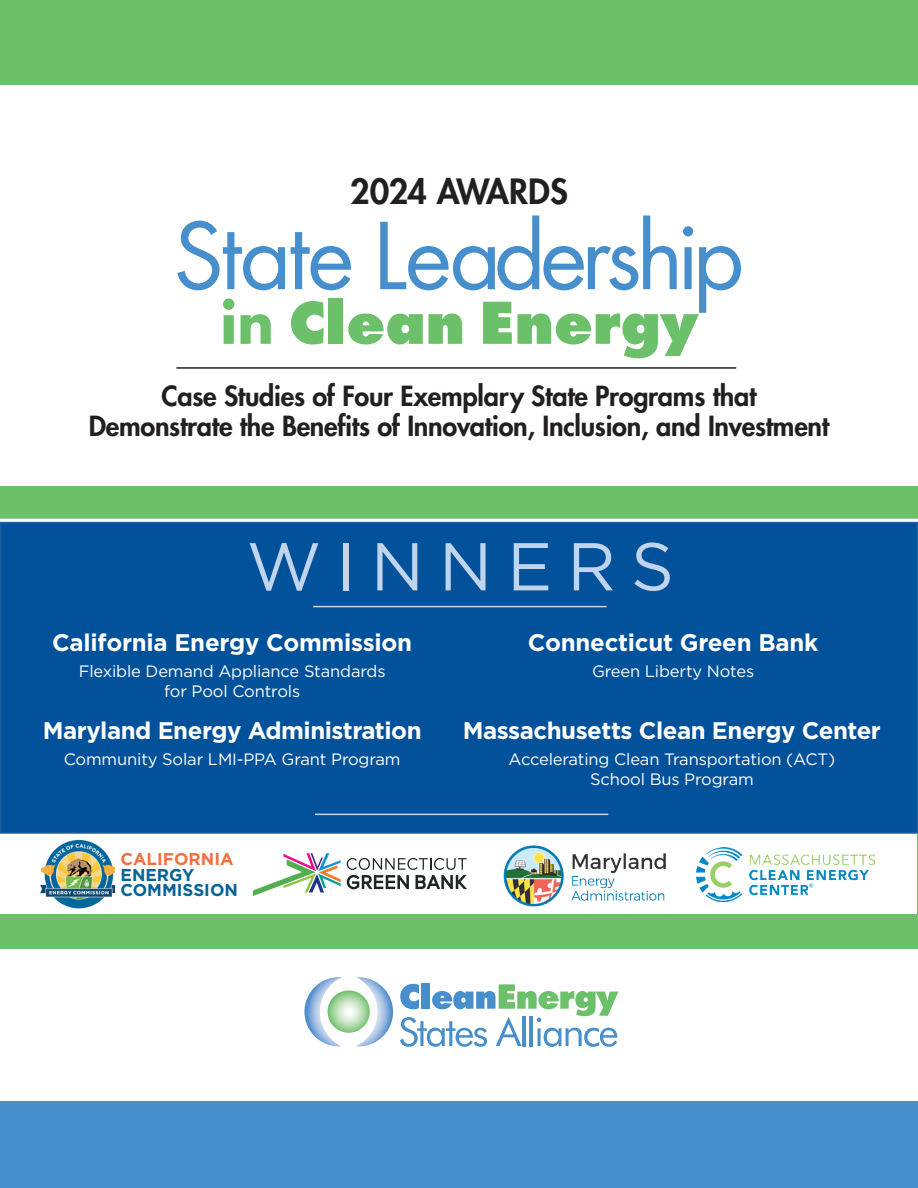
<style>
.page{position:relative;width:918px;height:1188px;background:#fff}
.page>*{position:absolute;margin:0;border:0;box-sizing:border-box;transform-origin:0 0}
.t1{font:89.4px "Futura Std";letter-spacing:-.06em;color:#468fcc}
.t2{font:67.5px "Gotham";letter-spacing:.22em;color:#c0d4ed}
.t3{font:800 55.8px "Futura Std";color:#6bc069}
.t4{font:800 33.9px "Futura Std";letter-spacing:-.01em;color:#231f20}
.t5{font:800 27px/30px "Futura Std";letter-spacing:-.01em;color:#231f20;text-align:center}
.t6{font:700 24px "Gotham";letter-spacing:-.02em;color:#fff}
.t7{font:700 17.1px/15.6px "Gotham";color:#076297}
.t8{font:700 17.1px "Gotham";color:#ef7140}
.t9{font:16.5px/19.8px "Gotham";letter-spacing:-.01em;color:#fff;text-align:center}
.s1{font-weight:700}
</style>
<div class="page">
<div style="left:0;top:486px;width:918px;height:463px;background:#6bc069"></div>
<hr style="left:0;top:519px;width:918px;height:3px;background:#fff">
<div style="left:1px;top:523px;width:916px;height:310px;background:#01519b"></div>
<div style="left:0;top:522px;width:918px;height:311px;border:2px solid #1c5e99"></div>
<div style="left:1px;top:834px;width:916px;height:80px;background:#fff"></div>
<svg style="left:304px;top:977px;width:314px;height:70px"></svg>
<hr style="left:176px;top:367px;width:560px;height:2px;background:#231f20">
<div style="left:0;top:0;width:918px;height:85px;background:#6bc069"></div>
<div style="left:0;top:1102px;width:918px;height:86px;background:#468fcc"></div>
<img style="left:40px;top:839px;width:75px;height:69px">
<img style="left:503px;top:845px;width:163px;height:62px">
<img style="left:697px;top:848px;width:177px;height:54px">
<hr style="left:313px;top:606px;width:294px;height:1px;background:#c0d4ed">
<hr style="left:315px;top:814px;width:293px;height:1px;background:#c0d4ed">
<svg style="left:253px;top:853px;width:88px;height:43px"></svg>
<svg style="left:347px;top:858px;width:120px;height:31px"></svg>
<h3 class="t4" style="left:350px;top:170px;width:219px">2024 AWARDS</h3>
<h1 class="t1" style="left:174px;top:199px;width:572px">State Leadership</h1>
<h3 class="t3" style="left:220px;top:288px;width:479px"><span class="s1">in</span> Clean Energy</h3>
<h3 class="t5" style="left:89px;top:381px;width:742px">Case Studies of Four Exemplary State Programs that<br>Demonstrate the Benefits of Innovation, Inclusion, and Investment</h3>
<h2 class="t2" style="left:247px;top:523px;width:429px">WINNERS</h2>
<h3 class="t6" style="left:52px;top:627px;width:362px">California Energy Commission</h3>
<p class="t9" style="left:79px;top:661px;width:308px">Flexible Demand Appliance Standards for Pool Controls</p>
<h3 class="t6" style="left:43px;top:715px;width:380px">Maryland Energy Administration</h3>
<p class="t9" style="left:64px;top:749px;width:338px">Community Solar LMI-PPA Grant Program</p>
<p class="t8" style="left:121px;top:848px;width:114px">CALIFORNIA</p>
<p class="t7" style="left:121px;top:867px;width:119px">ENERGY<br>COMMISSION</p>
<h3 class="t6" style="left:528px;top:627px;width:292px">Connecticut Green Bank</h3>
<p class="t9" style="left:592px;top:661px;width:164px">Green Liberty Notes</p>
<h3 class="t6" style="left:463px;top:715px;width:420px">Massachusetts Clean Energy Center</h3>
<p class="t9" style="left:509px;top:749px;width:328px">Accelerating Clean Transportation (ACT)<br>School Bus Program</p>
</div>
